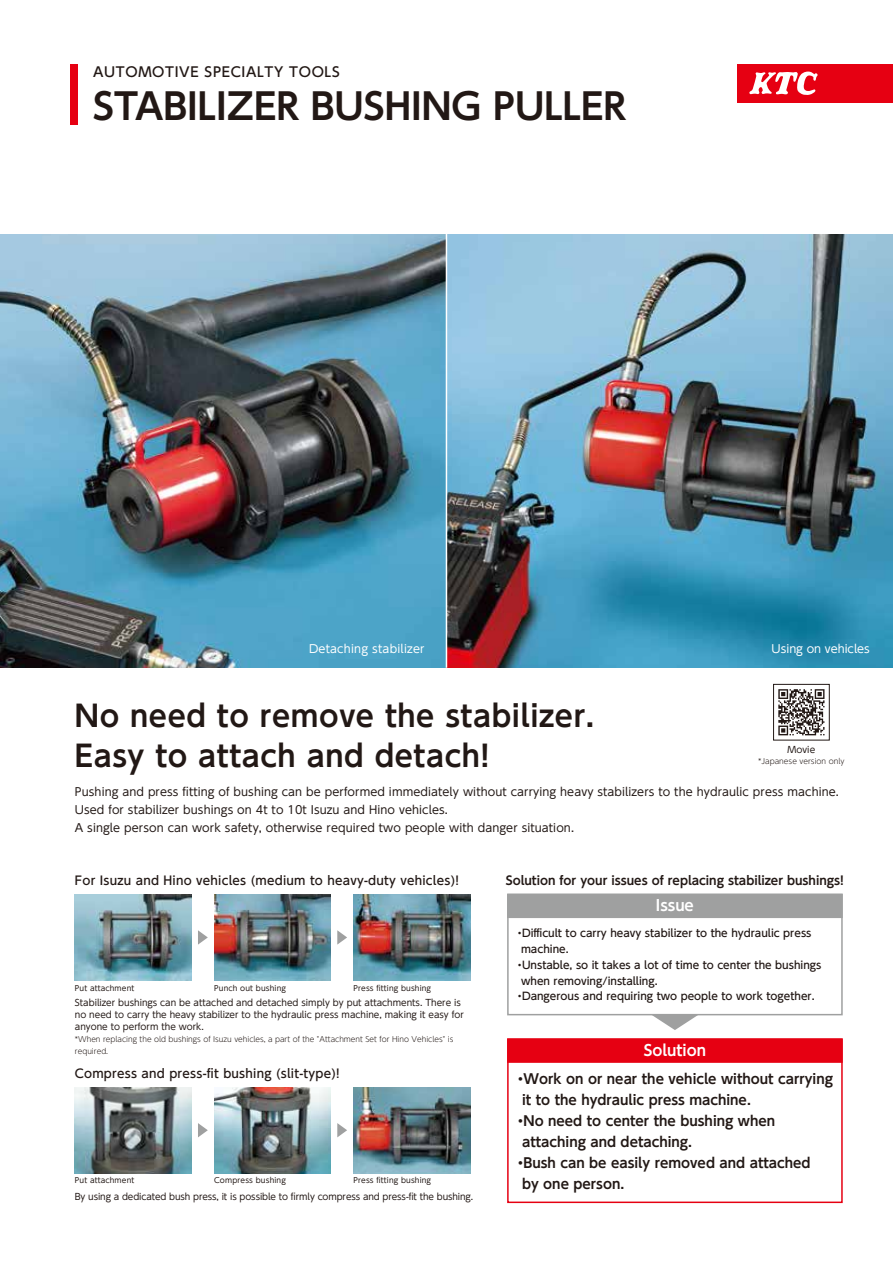
<style>
.page{position:relative;width:893px;height:1263px;background:#fff}
.page>*{position:absolute;margin:0;border:0;box-sizing:border-box;transform-origin:0 0}
.t1{font:700 36px "UD Shin Go Pro De";color:#221815}
.t2{font:700 29.25px/39.8px "UD Shin Go Pro De";letter-spacing:.02em;color:#221815}
.t3{font:700 15px "UD Shin Go Pro De";color:#fff}
.t4{font:700 13.5px "UD Shin Go Pro De";color:#221815}
.t5{font:500 13.5px "UD Shin Go Pro";letter-spacing:.05em;color:#221815}
.t6{font:500 12px "UD Shin Go Pro";letter-spacing:.02em;color:#221815}
.t7{font:700 12px "UD Shin Go Pro De";color:#221815}
.t8{font:11.25px/18px "UD Shin Go Pro";letter-spacing:.01em;color:#221815}
.t9{font:11.25px "UD Shin Go Pro";letter-spacing:.02em;color:#fff}
.t10{font:11.25px "UD Shin Go Pro";color:#fff}
.t11{font:500 10.5px "UD Shin Go Pro";color:#221815}
.t12{font:9px/12px "UD Shin Go Pro";color:#221815}
.t13{font:300 7.5px/12px "UD Shin Go Pro";color:#221815}
.t14{font:7.5px "UD Shin Go Pro";letter-spacing:.02em;color:#221815}
</style>
<div class="page">
<div style="left:738px;top:64px;width:155px;height:39px;background:#e60012"></div>
<svg style="left:749px;top:72px;width:69px;height:23px"></svg>
<div style="left:507px;top:1038px;width:336px;height:25px;background:#e60012;border:2px solid #e60012"></div>
<div style="left:507px;top:1038px;width:336px;height:165px;border:2px solid #e60012"></div>
<div style="left:507px;top:894px;width:336px;height:24px;background:#9fa0a0"></div>
<svg style="left:651px;top:1015px;width:48px;height:15px"></svg>
<div style="left:507px;top:894px;width:336px;height:121px;border:2px solid #9fa0a0"></div>
<svg style="left:198px;top:930px;width:10px;height:15px"></svg>
<svg style="left:337px;top:930px;width:10px;height:15px"></svg>
<img style="left:75px;top:894px;width:117px;height:86px">
<img style="left:214px;top:894px;width:117px;height:86px">
<img style="left:354px;top:894px;width:116px;height:86px">
<img style="left:0;top:234px;width:446px;height:434px">
<img style="left:447px;top:234px;width:446px;height:434px">
<svg style="left:198px;top:1123px;width:10px;height:14px"></svg>
<svg style="left:337px;top:1123px;width:10px;height:14px"></svg>
<img style="left:75px;top:1087px;width:117px;height:86px">
<img style="left:214px;top:1087px;width:117px;height:86px">
<img style="left:354px;top:1087px;width:116px;height:86px">
<div style="left:70px;top:64px;width:7px;height:61px;background:#e60012"></div>
<div style="left:773px;top:684px;width:56px;height:56px;background:#fff;border:1px solid #221815"></div>
<svg style="left:778px;top:689px;width:46px;height:46px"></svg>
<h3 class="t5" style="left:93px;top:61px;width:248px">AUTOMOTIVE SPECIALTY TOOLS</h3>
<h1 class="t1" style="left:93px;top:77px;width:534px">STABILIZER BUSHING PULLER</h1>
<p class="t9" style="left:309px;top:639px;width:117px">Detaching stabilizer</p>
<p class="t10" style="left:772px;top:639px;width:100px">Using on vehicles</p>
<h2 class="t2" style="left:75px;top:695px;width:521px">No need to remove the stabilizer.<br>Easy to attach and detach!</h2>
<p class="t8" style="left:75px;top:782px;width:766px">Pushing and press fitting of bushing can be performed immediately without carrying heavy stabilizers to the hydraulic press machine.<br>Used for stabilizer bushings on 4t to 10t Isuzu and Hino vehicles.<br>A single person can work safety, otherwise required two people with danger situation.</p>
<p class="t12" style="left:787px;top:743px;width:29px">Movie</p>
<p class="t13" style="left:758px;top:755px;width:88px">*Japanese version only</p>
<h3 class="t6" style="left:75px;top:871px;width:386px">For Isuzu and Hino vehicles (medium to heavy-duty vehicles)!</h3>
<p class="t14" style="left:75px;top:981px;width:61px">Put attachment</p>
<p class="t14" style="left:214px;top:981px;width:73px">Punch out bushing</p>
<p class="t14" style="left:354px;top:981px;width:79px">Press fitting bushing</p>
<p class="t12" style="left:75px;top:996px;width:391px">Stabilizer bushings can be attached and detached simply by put attachments. There is no need to carry the heavy stabilizer to the hydraulic press machine, making it easy for anyone to perform the work.</p>
<p class="t13" style="left:75px;top:1032px;width:380px">*When replacing the old bushings of Isuzu vehicles, a part of the "Attachment Set for Hino Vehicles" is required.</p>
<h3 class="t6" style="left:75px;top:1064px;width:266px">Compress and press-fit bushing (slit-type)!</h3>
<p class="t14" style="left:75px;top:1174px;width:61px">Put attachment</p>
<p class="t14" style="left:214px;top:1174px;width:73px">Compress bushing</p>
<p class="t14" style="left:354px;top:1174px;width:79px">Press fitting bushing</p>
<p class="t12" style="left:75px;top:1190px;width:400px">By using a dedicated bush press, it is possible to firmly compress and press-fit the bushing.</p>
<h3 class="t7" style="left:506px;top:871px;width:340px">Solution for your issues of replacing stabilizer bushings!</h3>
<h3 class="t3" style="left:656px;top:893px;width:40px">Issue</h3>
<p class="t11" style="left:514px;top:925px;width:298px">・Difficult to carry heavy stabilizer to the hydraulic press</p>
<p class="t11" style="left:521px;top:941px;width:49px">machine.</p>
<p class="t11" style="left:514px;top:956px;width:308px">・Unstable, so it takes a lot of time to center the bushings</p>
<p class="t11" style="left:521px;top:972px;width:138px">when removing/installing.</p>
<p class="t11" style="left:514px;top:988px;width:302px">・Dangerous and requiring two people to work together.</p>
<h3 class="t3" style="left:644px;top:1038px;width:64px">Solution</h3>
<h3 class="t4" style="left:514px;top:1068px;width:321px">・Work on or near the vehicle without carrying</h3>
<h3 class="t4" style="left:522px;top:1089px;width:230px">it to the hydraulic press machine.</h3>
<h3 class="t4" style="left:514px;top:1110px;width:263px">・No need to center the bushing when</h3>
<h3 class="t4" style="left:522px;top:1131px;width:171px">attaching and detaching.</h3>
<h3 class="t4" style="left:514px;top:1152px;width:298px">・Bush can be easily removed and attached</h3>
<h3 class="t4" style="left:522px;top:1173px;width:104px">by one person.</h3>
</div>
